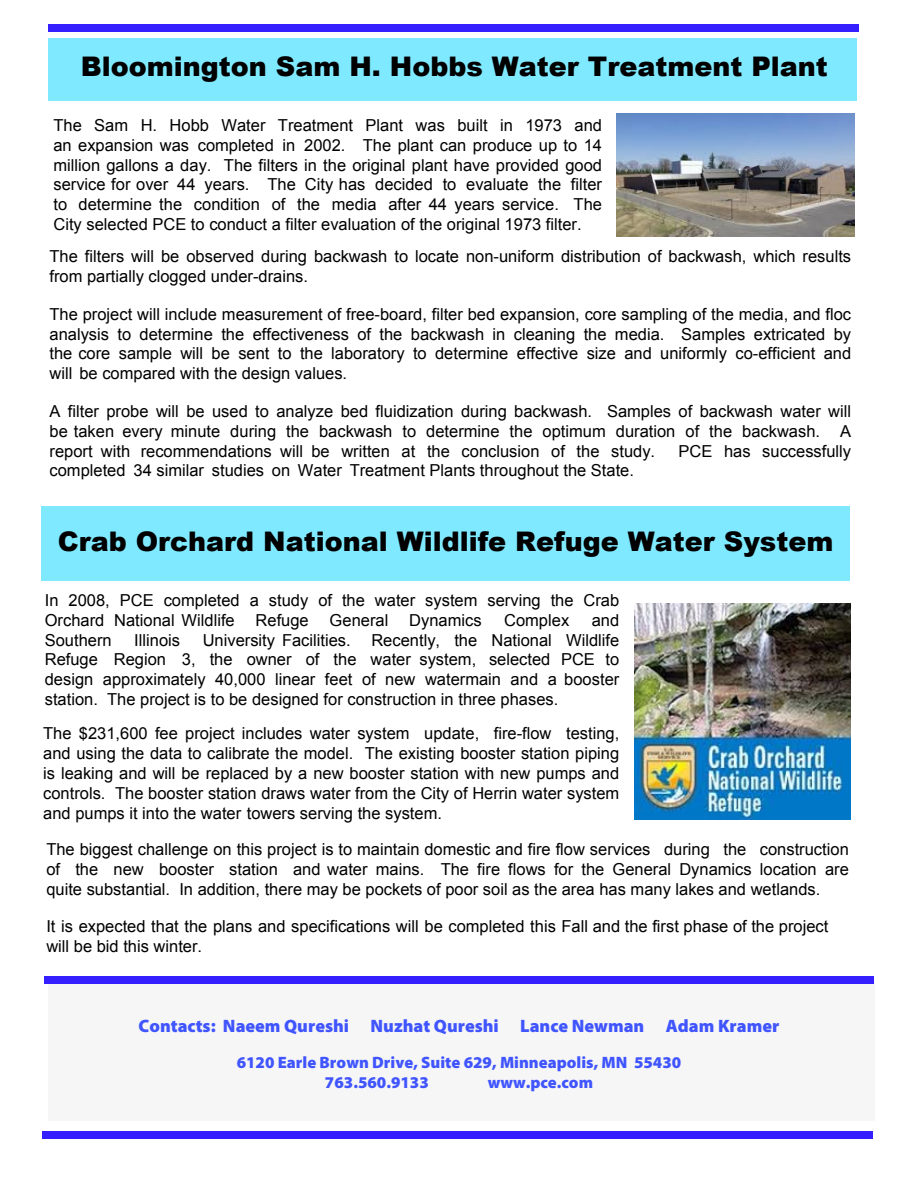
<style>
.page{position:relative;width:918px;height:1188px;background:#fff}
.page>*{position:absolute;margin:0;border:0;box-sizing:border-box;transform-origin:0 0}
.t1{font:900 27px "Arial";color:#000}
.t2{font:900 18px "Myriad Pro";color:#4055ff}
.t3{font:16.5px/19.8px "Arial";color:#000;text-align:justify}
.t4{font:900 16.5px/20.1px "Myriad Pro";color:#4055ff}
</style>
<div class="page">
<div style="left:48px;top:980px;width:826px;height:141px;background:#f6f6f6"></div>
<div style="left:44px;top:976px;width:830px;height:7px;background:#351fff"></div>
<div style="left:42px;top:1131px;width:831px;height:7px;background:#351fff"></div>
<div style="left:48px;top:25px;width:811px;height:7px;background:#351fff"></div>
<img style="left:634px;top:604px;width:216px;height:216px">
<div style="left:41px;top:506px;width:809px;height:75px;background:#7feaff"></div>
<img style="left:616px;top:113px;width:238px;height:124px">
<div style="left:48px;top:39px;width:809px;height:62px;background:#7feaff"></div>
<h1 class="t1" style="left:81px;top:47px;width:748px">Bloomington Sam H. Hobbs Water Treatment Plant</h1>
<p class="t3" style="left:53px;top:116px;width:550px">The Sam H. Hobb Water Treatment Plant was built in 1973 and an expansion was completed in 2002. The plant can produce up to 14 million gallons a day. The filters in the original plant have provided good service for over 44 years. The City has decided to evaluate the filter to determine the condition of the media after 44 years service. The City selected PCE to conduct a filter evaluation of the original 1973 filter.</p>
<p class="t3" style="left:50px;top:247px;width:803px">The filters will be observed during backwash to locate non-uniform distribution of backwash, which results from partially clogged under-drains.</p>
<p class="t3" style="left:50px;top:304px;width:803px">The project will include measurement of free-board, filter bed expansion, core sampling of the media, and floc analysis to determine the effectiveness of the backwash in cleaning the media. Samples extricated by the core sample will be sent to the laboratory to determine effective size and uniformly co-efficient and will be compared with the design values.</p>
<p class="t3" style="left:50px;top:402px;width:803px">A filter probe will be used to analyze bed fluidization during backwash. Samples of backwash water will be taken every minute during the backwash to determine the optimum duration of the backwash. A report with recommendations will be written at the conclusion of the study.</p>
<p class="t3" style="left:678px;top:441px;width:174px">PCE has successfully</p>
<p class="t3" style="left:50px;top:461px;width:586px">completed 34 similar studies on Water Treatment Plants throughout the State.</p>
<h1 class="t1" style="left:58px;top:521px;width:777px">Crab Orchard National Wildlife Refuge Water System</h1>
<p class="t3" style="left:45px;top:591px;width:576px">In 2008, PCE completed a study of the water system serving the Crab<br>Orchard National Wildlife</p>
<p class="t3" style="left:256px;top:610px;width:55px">Refuge</p>
<p class="t3" style="left:330px;top:610px;width:60px">General</p>
<p class="t3" style="left:409px;top:610px;width:74px">Dynamics</p>
<p class="t3" style="left:504px;top:610px;width:67px">Complex</p>
<p class="t3" style="left:592px;top:610px;width:29px">and</p>
<p class="t3" style="left:45px;top:630px;width:576px;text-indent:327px">Recently, the National Wildlife Refuge Region 3, the owner of the water system, selected PCE to design approximately 40,000 linear feet of new watermain and a booster station. The project is to be designed for construction in three phases.</p>
<p class="t3" style="left:45px;top:630px;width:68px">Southern</p>
<p class="t3" style="left:134px;top:630px;width:47px">Illinois</p>
<p class="t3" style="left:203px;top:630px;width:150px">University Facilities.</p>
<p class="t3" style="left:43px;top:724px;width:578px">The $231,600 fee project includes water system update, fire-flow testing, and using the data to calibrate the model. The existing booster station piping is leaking and will be replaced by a new booster station with new pumps and controls. The booster station draws water from the City of Herrin water system and pumps it into the water towers serving the system.</p>
<p class="t3" style="left:46px;top:839px;width:804px">The biggest challenge on this project is to maintain domestic and fire flow services during the construction of the new booster station and water mains. The fire flows for the General Dynamics location are quite substantial. In addition, there may be pockets of poor soil as the area has many lakes and wetlands.</p>
<p class="t3" style="left:46px;top:917px;width:784px">It is expected that the plans and specifications will be completed this Fall and the first phase of the project will be bid this winter.</p>
<p class="t2" style="left:139px;top:1014px;width:642px">Contacts: Naeem Qureshi Nuzhat Qureshi Lance Newman Adam Kramer</p>
<p class="t4" style="left:325px;top:1052px;width:358px;text-indent:-88px">6120 Earle Brown Drive, Suite 629, Minneapolis, MN 55430<br>763.560.9133</p>
<p class="t4" style="left:488px;top:1072px;width:107px">www.pce.com</p>
</div>
